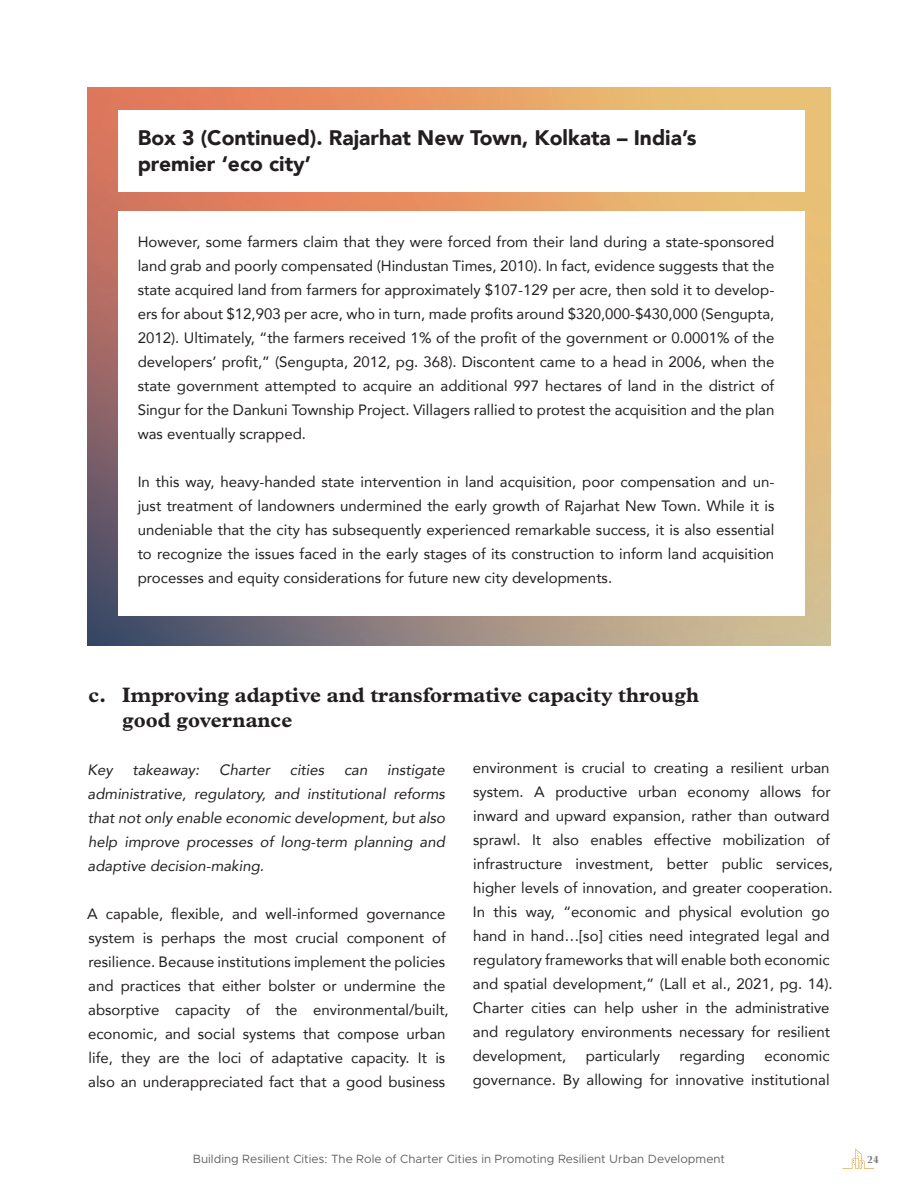
<style>
.page{position:relative;width:918px;height:1188px;background:#fff}
.page>*{position:absolute;margin:0;border:0;box-sizing:border-box;transform-origin:0 0}
.Paragraph_Style_1{font:700 21px/25.2px "Plantin MT Pro";color:#231f20}
.t1{font:900 21px/25.2px "Avenir";color:#231f20}
.Paragraph_Style_1-2{font:15px/24px "Avenir";color:#231f20;text-align:justify}
.Paragraph_Style_1-3{font:italic 15px/24px "Avenir";color:#231f20;text-align:justify}
.t2{font:12px "Metropolis";color:#636366}
.t3{font:700 10.5px "Pona Display";color:#76787b}
</style>
<div class="page">
<svg style="left:843px;top:1148px;width:31px;height:21px"></svg>
<img style="left:88px;top:88px;width:742px;height:558px">
<div style="left:118px;top:111px;width:687px;height:81px;background:#fff"></div>
<div style="left:118px;top:211px;width:687px;height:405px;background:#fff"></div>
<p class="t1" style="left:138px;top:125px;width:560px">Box 3 (Continued). Rajarhat New Town, Kolkata – India’s premier ‘eco city’</p>
<p class="Paragraph_Style_1-2" style="left:138px;top:229px;width:638px">However, some farmers claim that they were forced from their land during a state-sponsored land grab and poorly compensated (Hindustan Times, 2010). In fact, evidence suggests that the state acquired land from farmers for approximately $107-129 per acre, then sold it to develop&shy;ers for about $12,903 per acre, who in turn, made profits around $320,000-$430,000 (Sengupta, 2012). Ultimately, “the farmers received 1% of the profit of the government or 0.0001% of the developers’ profit,” (Sengupta, 2012, pg. 368). Discontent came to a head in 2006, when the state government attempted to acquire an additional 997 hectares of land in the district of Singur for the Dankuni Township Project. Villagers rallied to protest the acquisition and the plan was eventually scrapped.</p>
<p class="Paragraph_Style_1-2" style="left:138px;top:469px;width:638px">In this way, heavy-handed state intervention in land acquisition, poor compensation and un&shy;just treatment of landowners undermined the early growth of Rajarhat New Town. While it is undeniable that the city has subsequently experienced remarkable success, it is also essential to recognize the issues faced in the early stages of its construction to inform land acquisition processes and equity considerations for future new city developments.</p>
<p class="Paragraph_Style_1" style="left:122px;top:682px;width:578px;text-indent:-34px">c. Improving adaptive and transformative capacity through good governance</p>
<p class="Paragraph_Style_1-2" style="left:473px;top:756px;width:362px;text-align:left">environment is crucial to creating a resilient urban system. A productive urban economy allows for inward and upward expansion, rather than outward sprawl. It also enables effective mobilization of infrastructure investment, better public services, higher levels of innovation, and greater cooperation.<br>In this way, “economic and physical evolution go hand in hand…[so] cities need integrated legal and regulatory frameworks that will enable both economic and spatial development,” (Lall et al., 2021, pg. 14).<br>Charter cities can help usher in the administrative and regulatory environments necessary for resilient development,</p>
<p class="Paragraph_Style_1-3" style="left:88px;top:757px;width:27px">Key</p>
<p class="Paragraph_Style_1-3" style="left:132px;top:757px;width:68px">takeaway:</p>
<p class="Paragraph_Style_1-3" style="left:219px;top:757px;width:52px">Charter</p>
<p class="Paragraph_Style_1-3" style="left:290px;top:757px;width:36px">cities</p>
<p class="Paragraph_Style_1-3" style="left:344px;top:757px;width:25px">can</p>
<p class="Paragraph_Style_1-3" style="left:88px;top:757px;width:359px;text-indent:300px">instigate administrative, regulatory, and institutional reforms that not only enable economic development, but also help improve processes of long-term planning and adaptive decision-making.</p>
<p class="Paragraph_Style_1-2" style="left:87px;top:901px;width:363px;text-align:left">A capable, flexible, and well-informed governance system is perhaps the most crucial component of resilience. Because institutions implement the policies and practices that either bolster or undermine the absorptive capacity of the environmental/built, economic, and social systems that compose urban life, they are the loci of adaptative capacity. It is also an underappreciated fact that a good business</p>
<p class="Paragraph_Style_1-2" style="left:586px;top:1044px;width:76px">particularly</p>
<p class="Paragraph_Style_1-2" style="left:679px;top:1044px;width:67px">regarding</p>
<p class="Paragraph_Style_1-2" style="left:473px;top:1044px;width:359px;text-align:right">economic<br>governance. By allowing for innovative institutional</p>
<p class="t2" style="left:193px;top:1151px;width:534px">Building Resilient Cities: The Role of Charter Cities in Promoting Resilient Urban Development</p>
<p class="t3" style="left:867px;top:1153px;width:13px">24</p>
</div>
